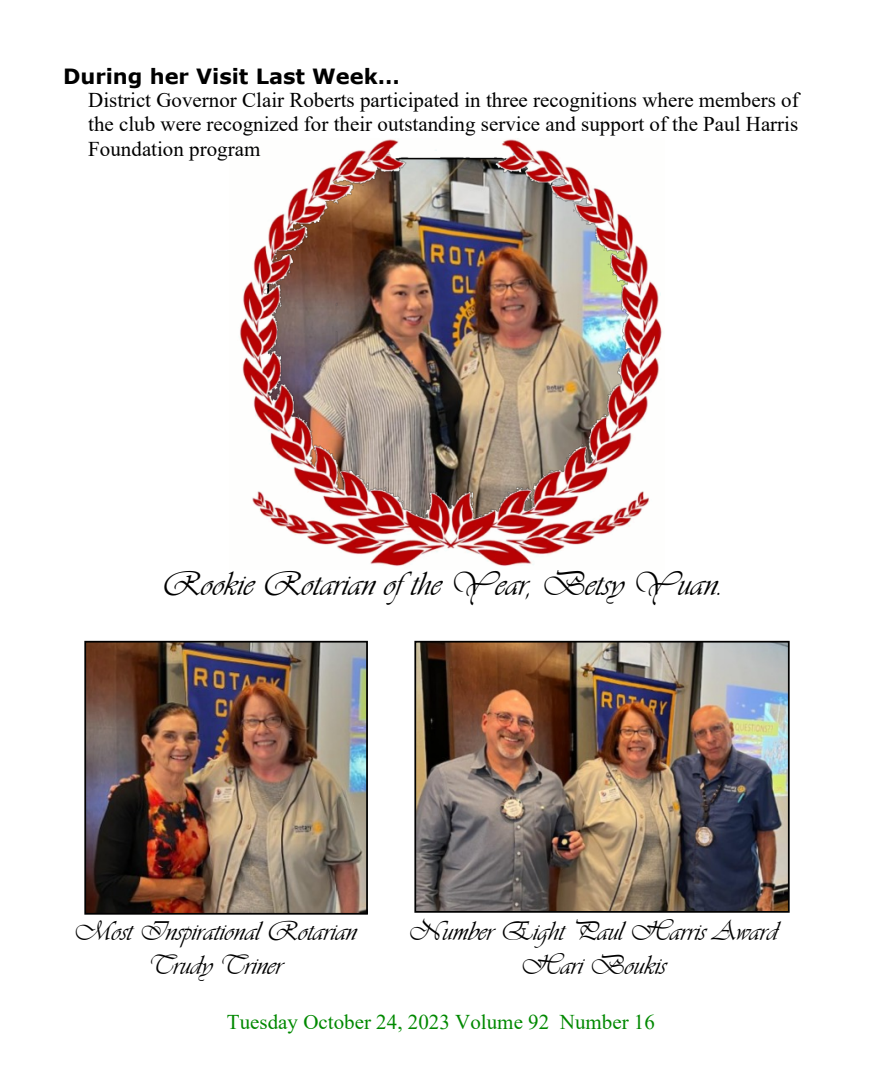
<style>
.page{position:relative;width:882px;height:1071px;background:#fff}
.page>*{position:absolute;margin:0;border:0;box-sizing:border-box;transform-origin:0 0}
.t1{font:35px "Vivaldii";color:#000}
.t2{font:28px/34.1px "Vivaldii";color:#000;text-align:center}
.t3{font:21px/24.2px "Times New Roman";color:#000;text-align:justify}
.t4{font:21px "Times New Roman";color:#008900}
.t5{font:700 21px "Verdana";color:#000}
</style>
<div class="page">
<img style="left:240px;top:139px;width:423px;height:427px">
<img style="left:87px;top:644px;width:278px;height:268px">
<div style="left:84px;top:641px;width:284px;height:274px;border:2px solid #000"></div>
<img style="left:417px;top:644px;width:370px;height:266px">
<div style="left:414px;top:641px;width:376px;height:272px;border:2px solid #000"></div>
<p class="t5" style="left:63px;top:68px;width:339px">During her Visit Last Week…</p>
<p class="t3" style="left:88px;top:90px;width:712px">District Governor Clair Roberts participated in three recognitions where members of the club were recognized for their outstanding service and support of the Paul Harris Foundation program</p>
<h1 class="t1" style="left:162px;top:563px;width:563px">Rookie Rotarian ofthe Year, Betsy Yuan.</h1>
<h2 class="t2" style="left:74px;top:914px;width:285px">Most Inspirational Rotarian<br>Trudy Triner</h2>
<h2 class="t2" style="left:409px;top:914px;width:371px">Number Eight Paul Harris Award<br>Hari Boukis</h2>
<p class="t4" style="left:227px;top:1014px;width:430px">Tuesday October 24, 2023 Volume 92 Number 16</p>
</div>
